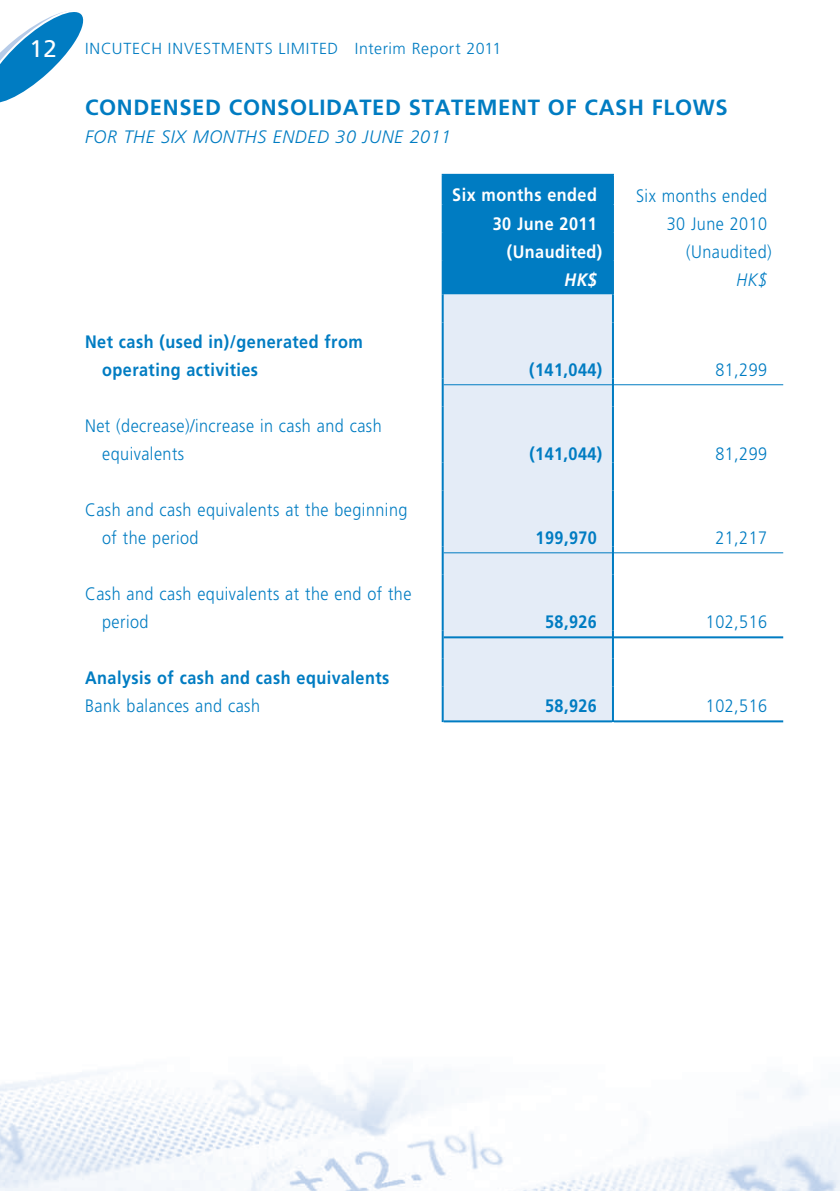
<style>
.page{position:relative;width:840px;height:1191px;background:#fff}
.page>*{position:absolute;margin:0;border:0;box-sizing:border-box;transform-origin:0 0}
.t1{font:700 22px "Frutiger";letter-spacing:.03em;color:#007cc2}
.t2{font:300 18px/28px "Frutiger";letter-spacing:.03em;color:#007cc2;scale:.9 1}
.t3{font:700 18px/28px "Frutiger";letter-spacing:.03em;color:#007cc2;scale:.9 1}
.t4{font:700 18px "Frutiger";letter-spacing:.03em;color:#fff;scale:.9 1}
.t5{font:italic 300 18px "Frutiger";letter-spacing:.03em;color:#007cc2}
.t6{font:italic 700 18px "Frutiger";color:#fff;scale:.9 1}
.t7{font:italic 300 18px "Frutiger";letter-spacing:.03em;color:#007cc2;scale:.9 1}
.t8{font:300 16px "Frutiger";letter-spacing:.045em;color:#007cc2}
.s1{font-weight:400;font-size:24px;color:#fff}
</style>
<div class="page">
<svg style="left:0;top:11px;width:84px;height:92px"></svg>
<img style="left:0;top:1072px;width:839px;height:119px">
<div style="left:443px;top:176px;width:168px;height:118px;background:#007cc2"></div>
<div style="left:443px;top:294px;width:168px;height:426px;background:#e4ecf7"></div>
<hr style="left:441px;top:174px;width:172px;height:2px;background:#007cc2">
<hr style="left:441px;top:176px;width:2px;height:28px;background:#007cc2">
<hr style="left:611px;top:176px;width:2px;height:28px;background:#007cc2">
<hr style="left:441px;top:204px;width:2px;height:29px;background:#007cc2">
<hr style="left:611px;top:204px;width:2px;height:29px;background:#007cc2">
<hr style="left:441px;top:233px;width:2px;height:28px;background:#007cc2">
<hr style="left:611px;top:233px;width:2px;height:28px;background:#007cc2">
<hr style="left:441px;top:261px;width:2px;height:33px;background:#007cc2">
<hr style="left:611px;top:261px;width:2px;height:33px;background:#007cc2">
<hr style="left:441px;top:294px;width:2px;height:28px;background:#007cc2">
<hr style="left:611px;top:294px;width:2px;height:28px;background:#007cc2">
<hr style="left:441px;top:322px;width:2px;height:56px;background:#007cc2">
<hr style="left:611px;top:322px;width:2px;height:56px;background:#007cc2">
<hr style="left:441px;top:378px;width:2px;height:28px;background:#007cc2">
<hr style="left:611px;top:378px;width:2px;height:28px;background:#007cc2">
<hr style="left:441px;top:406px;width:2px;height:56px;background:#007cc2">
<hr style="left:611px;top:406px;width:2px;height:56px;background:#007cc2">
<hr style="left:441px;top:462px;width:2px;height:28px;background:#007cc2">
<hr style="left:611px;top:462px;width:2px;height:28px;background:#007cc2">
<hr style="left:441px;top:490px;width:2px;height:56px;background:#007cc2">
<hr style="left:611px;top:490px;width:2px;height:56px;background:#007cc2">
<hr style="left:441px;top:546px;width:2px;height:28px;background:#007cc2">
<hr style="left:611px;top:546px;width:2px;height:28px;background:#007cc2">
<hr style="left:441px;top:574px;width:2px;height:56px;background:#007cc2">
<hr style="left:611px;top:574px;width:2px;height:56px;background:#007cc2">
<hr style="left:441px;top:630px;width:2px;height:28px;background:#007cc2">
<hr style="left:611px;top:630px;width:2px;height:28px;background:#007cc2">
<hr style="left:441px;top:658px;width:2px;height:28px;background:#007cc2">
<hr style="left:611px;top:658px;width:2px;height:28px;background:#007cc2">
<hr style="left:441px;top:686px;width:2px;height:36px;background:#007cc2">
<hr style="left:611px;top:686px;width:2px;height:36px;background:#007cc2">
<hr style="left:443px;top:204px;width:168px;height:1px;background:#007cc2">
<hr style="left:443px;top:384px;width:168px;height:1px;background:#007cc2">
<hr style="left:613px;top:384px;width:169px;height:1px;background:#007cc2">
<hr style="left:443px;top:552px;width:168px;height:1px;background:#007cc2">
<hr style="left:613px;top:552px;width:169px;height:1px;background:#007cc2">
<hr style="left:443px;top:636px;width:168px;height:2px;background:#007cc2">
<hr style="left:613px;top:636px;width:169px;height:2px;background:#007cc2">
<hr style="left:443px;top:720px;width:168px;height:2px;background:#007cc2">
<hr style="left:613px;top:720px;width:169px;height:2px;background:#007cc2">
<p class="t8" style="left:29px;top:40px;width:473px"><span class="s1">12</span> INCUTECH INVESTMENTS LIMITED Interim Report 2011</p>
<p class="t1" style="left:85px;top:94px;width:644px">CONDENSED CONSOLIDATED STATEMENT OF CASH FLOWS</p>
<p class="t5" style="left:85px;top:127px;width:367px">FOR THE SIX MONTHS ENDED 30 JUNE 2011</p>
<p class="t3" style="left:102px;top:328px;width:291px;text-indent:-17px">Net cash (used in)/generated from operating activities</p>
<p class="t2" style="left:102px;top:412px;width:312px;text-indent:-17px">Net (decrease)/increase in cash and cash equivalents</p>
<p class="t2" style="left:102px;top:496px;width:340px;text-indent:-17px">Cash and cash equivalents at the beginning of the period</p>
<p class="t2" style="left:102px;top:580px;width:345px;text-indent:-17px">Cash and cash equivalents at the end of the period</p>
<p class="t4" style="left:452px;top:184px;width:162px">Six months ended</p>
<p class="t2" style="left:635px;top:182px;width:147px">Six months ended</p>
<p class="t4" style="left:492px;top:213px;width:117px">30 June 2011</p>
<p class="t2" style="left:666px;top:210px;width:113px">30 June 2010</p>
<p class="t4" style="left:506px;top:241px;width:108px">(Unaudited)</p>
<p class="t2" style="left:685px;top:238px;width:97px">(Unaudited)</p>
<p class="t6" style="left:564px;top:269px;width:38px">HK$</p>
<p class="t7" style="left:736px;top:270px;width:36px">HK$</p>
<p class="t3" style="left:529px;top:356px;width:83px">(141,044)</p>
<p class="t2" style="left:715px;top:356px;width:59px">81,299</p>
<p class="t3" style="left:529px;top:440px;width:83px">(141,044)</p>
<p class="t2" style="left:715px;top:440px;width:59px">81,299</p>
<p class="t3" style="left:535px;top:524px;width:70px">199,970</p>
<p class="t2" style="left:715px;top:524px;width:59px">21,217</p>
<p class="t3" style="left:544px;top:608px;width:59px">58,926</p>
<p class="t2" style="left:705px;top:608px;width:70px">102,516</p>
<p class="t3" style="left:85px;top:664px;width:339px">Analysis of cash and cash equivalents</p>
<p class="t2" style="left:85px;top:692px;width:196px">Bank balances and cash</p>
<p class="t3" style="left:544px;top:692px;width:59px">58,926</p>
<p class="t2" style="left:705px;top:692px;width:70px">102,516</p>
</div>
